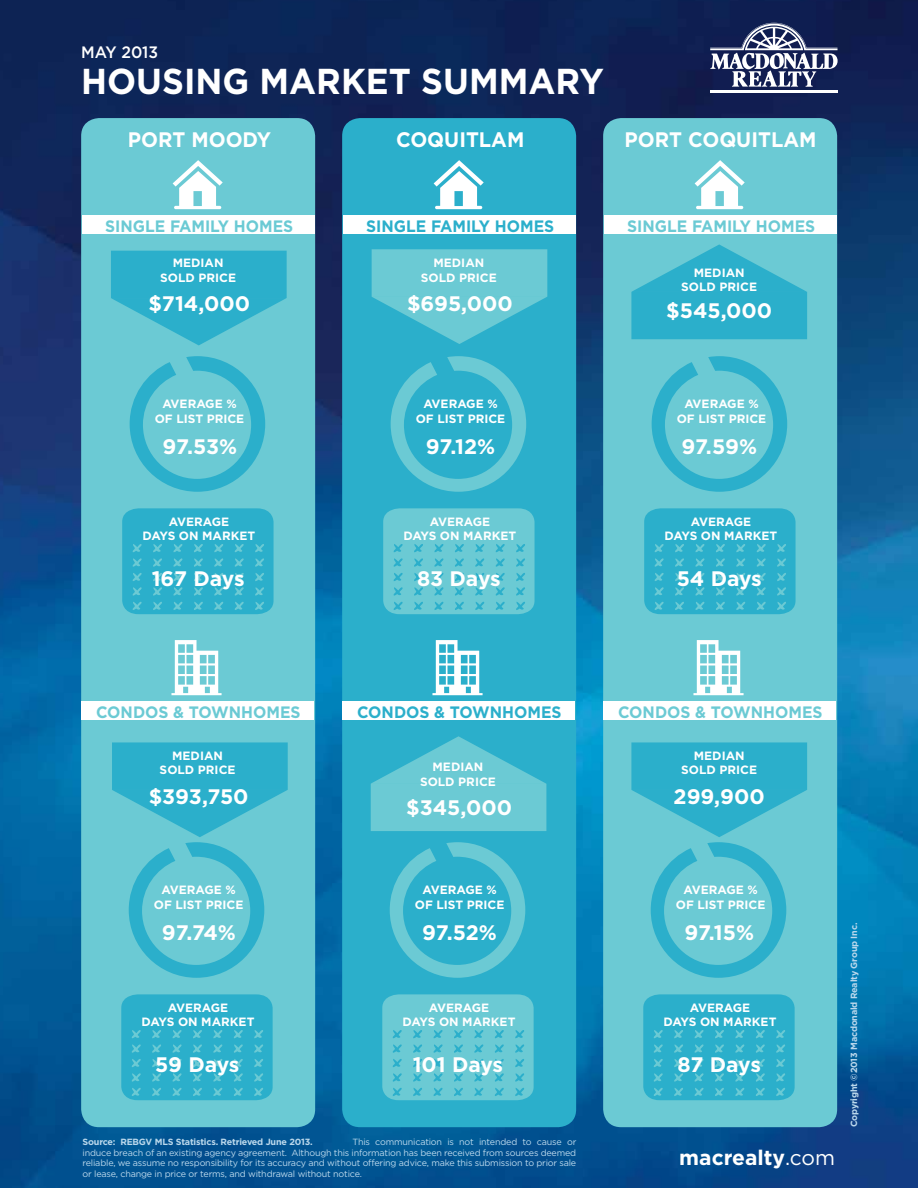
<style>
.page{position:relative;width:918px;height:1188px;background:#fff}
.page>*{position:absolute;margin:0;border:0;box-sizing:border-box;transform-origin:0 0}
.t1{font:700 36px "Gotham";color:#fff;scale:.95 1}
.t2{font:700 21px "Gotham";color:#fff}
.t3{font:700 21px "Gotham";color:#fff;scale:.95 1}
.t4{font:700 16.5px "Gotham";color:#6bcad4;scale:.95 1}
.t5{font:700 16.5px "Gotham";color:#2bafcb;scale:.95 1}
.t6{font:500 16.5px "Gotham";color:#fff;scale:.95 1}
.t7{font:700 12px/14.4px "Gotham";color:#fff}
.t8{font:9px/10.8px "Gotham";letter-spacing:-.02em;color:#bbd8ec;text-align:justify}
.t9{font:700 9px "Gotham";letter-spacing:-.02em;color:#bbd8ec}
.s1{font-weight:400}
</style>
<div class="page">
<img style="left:0;top:0;width:918px;height:1188px">
<div style="left:81px;top:118px;width:234px;height:1009px;background:#6bcad4;border-radius:18px"></div>
<hr style="left:710px;top:92px;width:128px;height:1px;background:#fff">
<hr style="left:710px;top:90px;width:128px;height:2px;background:#fff">
<svg style="left:710px;top:23px;width:128px;height:64px"></svg>
<svg style="left:173px;top:160px;width:50px;height:49px"></svg>
<svg style="left:130px;top:356px;width:135px;height:136px"></svg>
<svg style="left:122px;top:508px;width:152px;height:106px"></svg>
<div style="left:82px;top:216px;width:232px;height:18px;background:#fff"></div>
<svg style="left:171px;top:640px;width:51px;height:55px"></svg>
<div style="left:81px;top:702px;width:233px;height:18px;background:#fff"></div>
<svg style="left:121px;top:994px;width:152px;height:106px"></svg>
<div style="left:342px;top:118px;width:234px;height:1009px;background:#2bafcb;border-radius:18px"></div>
<svg style="left:434px;top:160px;width:50px;height:49px"></svg>
<svg style="left:391px;top:356px;width:135px;height:136px"></svg>
<svg style="left:383px;top:508px;width:152px;height:106px"></svg>
<div style="left:343px;top:216px;width:232px;height:18px;background:#fff"></div>
<svg style="left:432px;top:640px;width:51px;height:55px"></svg>
<div style="left:342px;top:702px;width:232px;height:18px;background:#fff"></div>
<svg style="left:390px;top:842px;width:135px;height:136px"></svg>
<svg style="left:382px;top:994px;width:152px;height:106px"></svg>
<div style="left:603px;top:118px;width:234px;height:1009px;background:#6bcad4;border-radius:18px"></div>
<svg style="left:695px;top:160px;width:50px;height:49px"></svg>
<svg style="left:652px;top:356px;width:135px;height:136px"></svg>
<svg style="left:644px;top:508px;width:152px;height:106px"></svg>
<div style="left:604px;top:216px;width:232px;height:18px;background:#fff"></div>
<svg style="left:693px;top:640px;width:51px;height:55px"></svg>
<div style="left:603px;top:702px;width:233px;height:18px;background:#fff"></div>
<svg style="left:643px;top:994px;width:152px;height:106px"></svg>
<svg style="left:372px;top:249px;width:175px;height:95px"></svg>
<svg style="left:371px;top:736px;width:175px;height:95px"></svg>
<svg style="left:111px;top:251px;width:176px;height:94px"></svg>
<svg style="left:112px;top:742px;width:176px;height:236px"></svg>
<svg style="left:631px;top:244px;width:176px;height:95px"></svg>
<svg style="left:631px;top:742px;width:176px;height:236px"></svg>
<h3 class="t6" style="left:81px;top:42px;width:83px">May 2013</h3>
<h1 class="t1" style="left:81px;top:59px;width:552px">HOUSING MARKET SU MMARY</h1>
<h2 class="t3" style="left:128px;top:127px;width:152px">PORT MOODY</h2>
<h2 class="t3" style="left:396px;top:127px;width:133px">COQUITLAM</h2>
<h2 class="t3" style="left:624px;top:127px;width:200px">PORT COQUITLAM</h2>
<h3 class="t4" style="left:105px;top:216px;width:81px">SINGLE FAM</h3>
<h3 class="t4" style="left:205px;top:216px;width:94px">ILY HOMES</h3>
<h3 class="t5" style="left:366px;top:216px;width:81px">SINGLE FAM</h3>
<h3 class="t5" style="left:466px;top:216px;width:94px">ILY HOMES</h3>
<h3 class="t4" style="left:627px;top:216px;width:81px">SINGLE FAM</h3>
<h3 class="t4" style="left:727px;top:216px;width:94px">ILY HOMES</h3>
<p class="t7" style="left:160px;top:256px;width:77px;text-align:center">MEDIAN<br>SOLD PRICE</p>
<p class="t7" style="left:421px;top:256px;width:77px;text-align:center">MEDIAN<br>SOLD PRICE</p>
<p class="t7" style="left:681px;top:265px;width:77px;text-align:center">MEDIAN<br>SOLD PRICE</p>
<h2 class="t2" style="left:149px;top:290px;width:103px">$714,000</h2>
<h2 class="t2" style="left:407px;top:290px;width:107px">$695,000</h2>
<h2 class="t2" style="left:666px;top:298px;width:108px">$545,000</h2>
<p class="t7" style="left:155px;top:397px;width:89px;text-indent:51px">GE %<br>OF LIST PRICE</p>
<p class="t7" style="left:162px;top:397px;width:27px">AVERA</p>
<p class="t7" style="left:416px;top:397px;width:89px;text-indent:51px">GE %<br>OF LIST PRICE</p>
<p class="t7" style="left:423px;top:397px;width:27px">AVERA</p>
<p class="t7" style="left:677px;top:397px;width:89px;text-indent:51px">GE %<br>OF LIST PRICE</p>
<p class="t7" style="left:684px;top:397px;width:27px">AVERA</p>
<h2 class="t2" style="left:162px;top:434px;width:76px">97.53%</h2>
<h2 class="t2" style="left:426px;top:434px;width:71px">97.12%</h2>
<h2 class="t2" style="left:681px;top:434px;width:77px">97.59%</h2>
<p class="t7" style="left:143px;top:514px;width:86px;text-indent:69px">GE<br>DAYS ON MARKET</p>
<p class="t7" style="left:169px;top:514px;width:27px">AVERA</p>
<p class="t7" style="left:404px;top:514px;width:86px;text-indent:69px">GE<br>DAYS ON MARKET</p>
<p class="t7" style="left:430px;top:514px;width:27px">AVERA</p>
<p class="t7" style="left:665px;top:514px;width:86px;text-indent:69px">GE<br>DAYS ON MARKET</p>
<p class="t7" style="left:691px;top:514px;width:27px">AVERA</p>
<h2 class="t2" style="left:152px;top:565px;width:94px">167 DAYS</h2>
<h2 class="t2" style="left:417px;top:565px;width:85px">83 DAYS</h2>
<h2 class="t2" style="left:677px;top:565px;width:87px">54 DAYS</h2>
<h3 class="t4" style="left:96px;top:702px;width:217px">CONDOS &amp; TOWNHOMES</h3>
<h3 class="t5" style="left:357px;top:702px;width:217px">CONDOS &amp; TOWNHOMES</h3>
<h3 class="t4" style="left:618px;top:702px;width:217px">CONDOS &amp; TOWNHOMES</h3>
<p class="t7" style="left:160px;top:748px;width:77px;text-align:center">MEDIAN<br>SOLD PRICE</p>
<h2 class="t2" style="left:149px;top:784px;width:101px">$393,750</h2>
<p class="t7" style="left:420px;top:760px;width:77px;text-align:center">MEDIAN<br>SOLD PRICE</p>
<h2 class="t2" style="left:406px;top:795px;width:107px">$345,000</h2>
<p class="t7" style="left:681px;top:748px;width:77px;text-align:center">MEDIAN<br>SOLD PRICE</p>
<h2 class="t2" style="left:674px;top:784px;width:93px">299,900</h2>
<p class="t7" style="left:154px;top:883px;width:89px;text-indent:51px">GE %<br>OF LIST PRICE</p>
<p class="t7" style="left:161px;top:883px;width:27px">AVERA</p>
<p class="t7" style="left:415px;top:883px;width:89px;text-indent:51px">GE %<br>OF LIST PRICE</p>
<p class="t7" style="left:422px;top:883px;width:27px">AVERA</p>
<p class="t7" style="left:676px;top:883px;width:89px;text-indent:51px">GE %<br>OF LIST PRICE</p>
<p class="t7" style="left:683px;top:883px;width:27px">AVERA</p>
<h2 class="t2" style="left:162px;top:920px;width:75px">97.74%</h2>
<h2 class="t2" style="left:422px;top:920px;width:76px">97.52%</h2>
<h2 class="t2" style="left:684px;top:920px;width:71px">97.15%</h2>
<p class="t7" style="left:142px;top:1000px;width:86px;text-indent:69px">GE<br>DAYS ON MARKET</p>
<p class="t7" style="left:168px;top:1000px;width:27px">AVERA</p>
<p class="t7" style="left:403px;top:1000px;width:86px;text-indent:69px">GE<br>DAYS ON MARKET</p>
<p class="t7" style="left:429px;top:1000px;width:27px">AVERA</p>
<p class="t7" style="left:664px;top:1000px;width:86px;text-indent:69px">GE<br>DAYS ON MARKET</p>
<p class="t7" style="left:690px;top:1000px;width:27px">AVERA</p>
<h2 class="t2" style="left:155px;top:1051px;width:86px">59 DAYS</h2>
<h2 class="t2" style="left:413px;top:1051px;width:92px">101 DAYS</h2>
<h2 class="t2" style="left:678px;top:1051px;width:85px">87 DAYS</h2>
<p class="t9" style="left:83px;top:1136px;width:232px">SOURCE: REBGV MLS STATISTICS. RETRIEVED JUNE 2013.</p>
<p class="t8" style="left:83px;top:1136px;width:495px;text-indent:270px">This communication is not intended to cause or induce breach of an existing agency agreement. Although this information has been received from sources deemed reliable, we assume no responsibility for its accuracy and without offering advice, make this submission to prior sale or lease, change in price or terms, and withdrawal without notice.</p>
<h2 class="t2" style="left:679px;top:1145px;width:157px">MACREALTY<span class="s1">.com</span></h2>
<p class="t9" style="left:849px;top:1127px;width:206px;rotate:-90deg">COPYRIGHT ©2013 MACDONALD REALTY GROUP I NC.</p>
</div>
